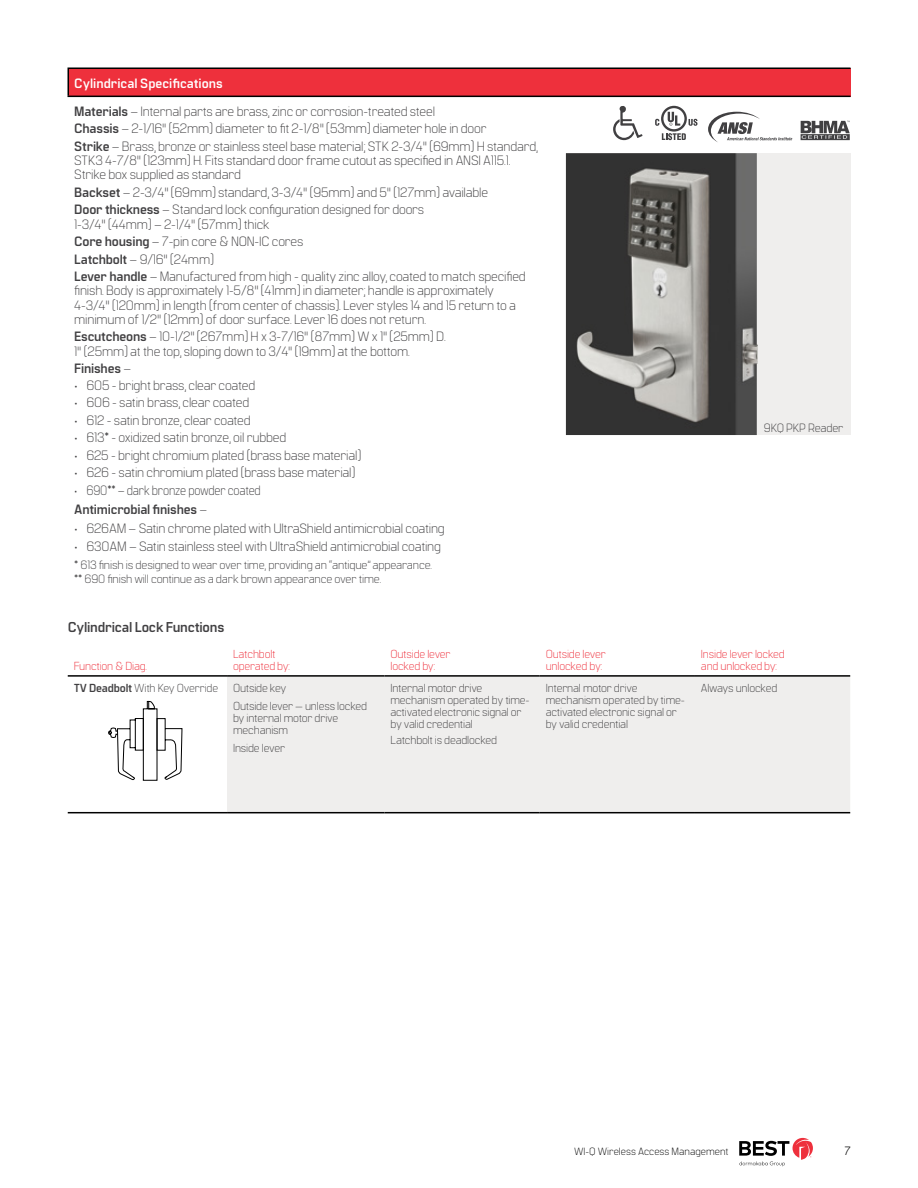
<style>
.page{position:relative;width:918px;height:1188px;background:#fff}
.page>*{position:absolute;margin:0;border:0;box-sizing:border-box;transform-origin:0 0}
.t1{font:700 14.25px "Manifold CF";letter-spacing:-.015em;color:#414042}
.t2{font:300 13.5px/17.5px "Manifold CF";letter-spacing:-.015em;color:#414042}
.t3{font:300 13.5px/18.9px "Manifold CF";letter-spacing:-.015em;color:#414042;scale:.9 1}
.t4{font:700 13.5px "Manifold CF";letter-spacing:-.015em;color:#414042}
.t5{font:300 12px/14.4px "Manifold CF";letter-spacing:-.015em;color:#414042}
.t6{font:12px "Manifold CF";color:#000}
.t7{font:300 11.7px/12px "Manifold CF";letter-spacing:-.015em;color:#414042}
.t8{font:300 11.7px/12px "Manifold CF";letter-spacing:-.015em;color:#ee303c}
.t9{font:300 10.5px "Manifold CF";color:#000}
.s1{font-weight:700;color:#fff}
.s2{font-weight:700}
.s3{font-weight:300}
</style>
<div class="page">
<svg style="left:739px;top:1138px;width:74px;height:28px"></svg>
<div style="left:68px;top:68px;width:783px;height:28px;background:#ee303c"></div>
<svg style="left:68px;top:69px;width:1px;height:27px"></svg>
<hr style="left:68px;top:96px;width:783px;height:1px;background:#000">
<hr style="left:68px;top:68px;width:783px;height:1px;background:#000">
<div style="left:566px;top:153px;width:284px;height:282px;background:#efeeed"></div>
<img style="left:566px;top:153px;width:192px;height:282px">
<svg style="left:655px;top:106px;width:43px;height:34px"></svg>
<svg style="left:801px;top:121px;width:49px;height:19px"></svg>
<svg style="left:613px;top:106px;width:30px;height:34px"></svg>
<svg style="left:708px;top:112px;width:84px;height:30px"></svg>
<div style="left:227px;top:677px;width:623px;height:135px;background:#efeeed"></div>
<hr style="left:68px;top:675px;width:159px;height:2px;background:#000">
<hr style="left:227px;top:675px;width:157px;height:2px;background:#000">
<hr style="left:384px;top:675px;width:156px;height:2px;background:#000">
<hr style="left:540px;top:675px;width:155px;height:2px;background:#000">
<hr style="left:695px;top:675px;width:155px;height:2px;background:#000">
<hr style="left:68px;top:812px;width:159px;height:1px;background:#000">
<hr style="left:227px;top:812px;width:157px;height:1px;background:#000">
<hr style="left:384px;top:812px;width:156px;height:1px;background:#000">
<hr style="left:540px;top:812px;width:155px;height:1px;background:#000">
<hr style="left:695px;top:812px;width:155px;height:1px;background:#000">
<svg style="left:108px;top:701px;width:74px;height:80px"></svg>
<p class="t2" style="left:74px;top:69px;width:362px;line-height:28px"><span class="s1">Cylindrical Specifications<br></span><span class="s2">Materials</span> – Internal parts are brass, zinc or corrosion-treated steel</p>
<p class="t2" style="left:74px;top:120px;width:465px"><span class="s2">Chassis</span> – 2-1/16" (52mm) diameter to fit 2-1/8" (53mm) diameter hole in door<br><span class="s2">Strike</span> – Brass, bronze or stainless steel base material; STK 2-3/4" (69mm) H standard,</p>
<p class="t2" style="left:74px;top:153px;width:438px;line-height:14.2px">STK3 4-7/8" (123mm) H. Fits standard door frame cutout as specified in ANSI A115.1.<br>Strike box supplied as standard</p>
<p class="t2" style="left:74px;top:183px;width:415px"><span class="s2">Backset</span> – 2-3/4" (69mm) standard, 3-3/4" (95mm) and 5" (127mm) available<br><span class="s2">Door thickness</span> – Standard lock configuration designed for doors</p>
<p class="t2" style="left:74px;top:215px;width:453px">1-3/4" (44mm) – 2-1/4" (57mm) thick<br><span class="s2">Core housing</span> – 7-pin core &amp; NON-IC cores<br><span class="s2">Latchbolt</span> – 9/16" (24mm)<br><span class="s2">Lever handle</span> – Manufactured from high - quality zinc alloy, coated to match specified</p>
<p class="t2" style="left:74px;top:284px;width:443px;line-height:14.2px">finish. Body is approximately 1-5/8" (41mm) in diameter; handle is approximately<br>4-3/4" (120mm) in length (from center of chassis). Lever styles 14 and 15 return to a minimum of 1/2" (12mm) of door surface. Lever 16 does not return.</p>
<p class="t2" style="left:74px;top:330px;width:373px;line-height:14.2px"><span class="s2">Escutcheons</span> – 10-1/2" (267mm) H x 3-7/16" (87mm) W x 1" (25mm) D.<br>1" (25mm) at the top, sloping down to 3/4" (19mm) at the bottom.</p>
<p class="t4" style="left:74px;top:361px;width:58px">Finishes <span class="s3">–</span></p>
<p class="t2" style="left:74px;top:376px;width:183px">• 605 - bright brass, clear coated</p>
<p class="t2" style="left:74px;top:394px;width:177px">• 606 - satin brass, clear coated</p>
<p class="t2" style="left:74px;top:411px;width:178px">• 612 - satin bronze, clear coated</p>
<p class="t2" style="left:74px;top:429px;width:214px">• 613* - oxidized satin bronze, oil rubbed</p>
<p class="t2" style="left:74px;top:446px;width:288px">• 625 - bright chromium plated (brass base material)</p>
<p class="t2" style="left:74px;top:464px;width:283px">• 626 - satin chromium plated (brass base material)</p>
<p class="t3" style="left:74px;top:481px;width:209px">• 690** – dark bronze powder coated<br><span class="s2">Antimicrobial finishes</span> –</p>
<p class="t2" style="left:74px;top:519px;width:372px">• 626AM – Satin chrome plated with UltraShield antimicrobial coating</p>
<p class="t2" style="left:74px;top:538px;width:368px">• 630AM – Satin stainless steel with UltraShield antimicrobial coating</p>
<p class="t5" style="left:74px;top:558px;width:359px">* 613 finish is designed to wear over time, providing an “antique” appearance. ** 690 finish will continue as a dark brown appearance over time.</p>
<p class="t5" style="left:764px;top:421px;width:81px">9KQ PKP Reader</p>
<p class="t1" style="left:68px;top:619px;width:158px">Cylindrical Lock Functions</p>
<p class="t8" style="left:74px;top:660px;width:75px">Function &amp; Diag.</p>
<p class="t8" style="left:233px;top:648px;width:58px">Latchbolt operated by:</p>
<p class="t8" style="left:390px;top:648px;width:62px">Outside lever locked by:</p>
<p class="t8" style="left:546px;top:648px;width:62px">Outside lever unlocked by:</p>
<p class="t8" style="left:701px;top:648px;width:85px">Inside lever locked and unlocked by:</p>
<p class="t7" style="left:74px;top:682px;width:146px"><span class="s2">TV Deadbolt</span> With Key Override</p>
<p class="t7" style="left:233px;top:679px;width:136px;line-height:18px">Outside key<br>Outside lever — unless locked</p>
<p class="t7" style="left:233px;top:712px;width:107px">by internal motor drive mechanism</p>
<p class="t7" style="left:233px;top:742px;width:54px">Inside lever</p>
<p class="t7" style="left:546px;top:682px;width:141px">Internal motor drive mechanism operated by time&shy;activated electronic signal or by valid credential</p>
<p class="t7" style="left:701px;top:682px;width:78px">Always unlocked</p>
<p class="t7" style="left:390px;top:682px;width:141px">Internal motor drive mechanism operated by time&shy;activated electronic signal or by valid credential</p>
<p class="t7" style="left:390px;top:734px;width:108px">Latchbolt is deadlocked</p>
<p class="t9" style="left:574px;top:1145px;width:156px">WI-Q Wireless Access Management</p>
<p class="t6" style="left:844px;top:1144px;width:8px">7</p>
</div>
